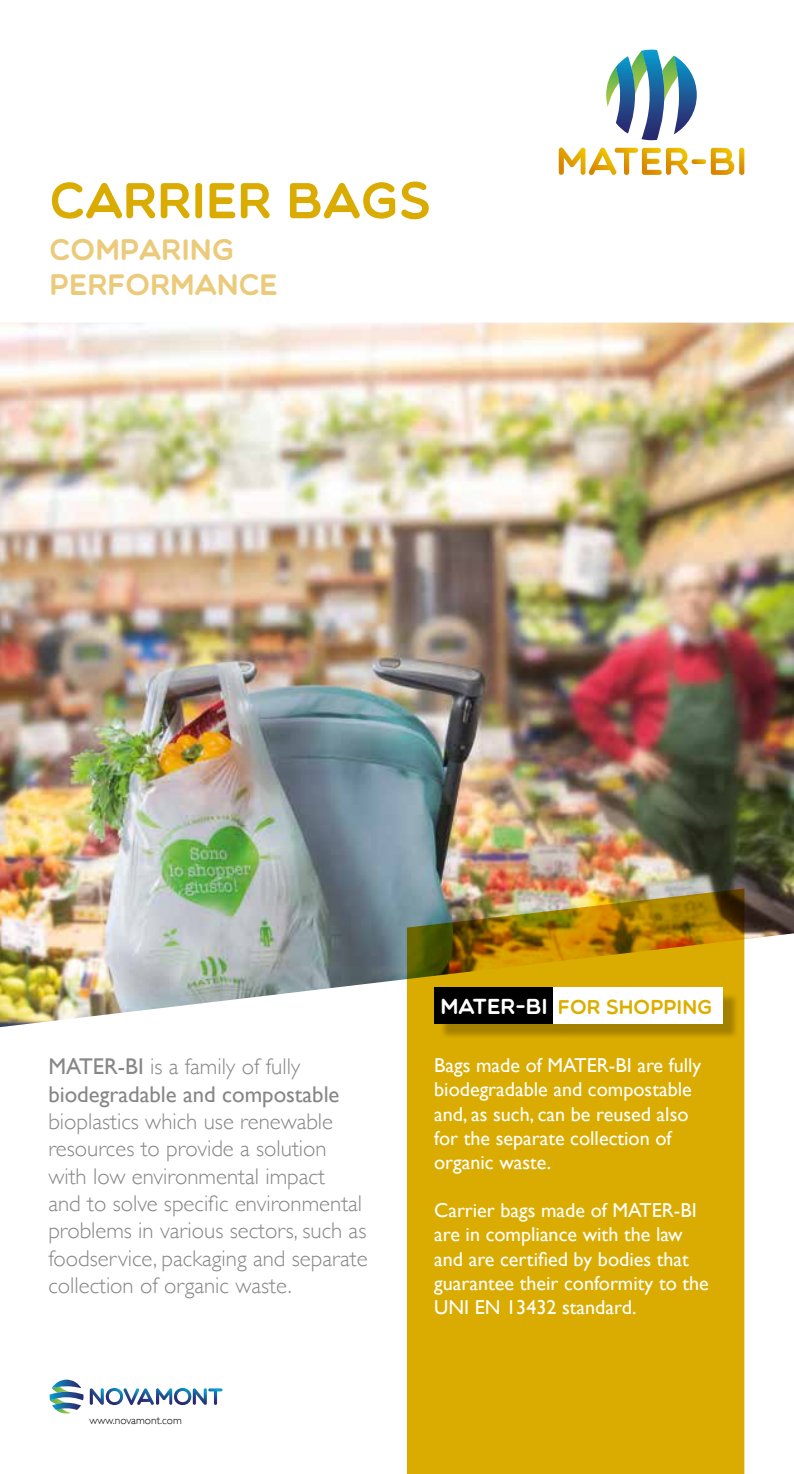
<style>
.page{position:relative;width:794px;height:1474px;background:#fff}
.page>*{position:absolute;margin:0;border:0;box-sizing:border-box;transform-origin:0 0}
.t1{font:50.75px "Multicolore";color:#daab00}
.t2{font:29.75px/35px "Multicolore";color:#ebcb7b}
.t3{font:300 22.75px/27.3px "Gill Sans";color:#878787}
.t4{font:22.75px/27.3px "Gill Sans";color:#878787}
.t5{font:21.88px "Multicolore";color:#fff}
.t6{font:20.12px/24.2px "Gill Sans";color:#fff}
.t7{font:20.12px "Multicolore";color:#ddae00}
.t8{font:300 11.38px "Gill Sans";color:#000}
.s1{font-weight:300}
</style>
<div class="page">
<img style="left:0;top:322px;width:794px;height:705px">
<svg style="left:407px;top:888px;width:337px;height:585px;background:#d2a505"></svg>
<div style="left:439px;top:992px;width:130px;height:47px;background:#000;opacity:.25"></div>
<div style="left:434px;top:987px;width:119px;height:36px;background:#000"></div>
<div style="left:558px;top:992px;width:180px;height:47px;background:#000;opacity:.25"></div>
<div style="left:553px;top:987px;width:170px;height:36px;background:#fff"></div>
<svg style="left:606px;top:50px;width:91px;height:90px"></svg>
<svg style="left:559px;top:147px;width:185px;height:28px"></svg>
<svg style="left:90px;top:1387px;width:132px;height:18px"></svg>
<svg style="left:50px;top:1379px;width:33px;height:34px"></svg>
<h1 class="t1" style="left:50px;top:170px;width:383px">CARRIER BAGS</h1>
<h2 class="t2" style="left:50px;top:231px;width:230px">COMPARING<br>PERFORMANCE</h2>
<p class="t5" style="left:440px;top:993px;width:109px">MATER-BI</p>
<p class="t7" style="left:558px;top:995px;width:156px">FOR SHOPPING</p>
<p class="t4" style="left:48px;top:1052px;width:293px">MATER-BI <span class="s1">is a family of fully </span>biodegradable and compostable</p>
<p class="t3" style="left:48px;top:1106px;width:321px">bioplastics which use renewable resources to provide a solution with low environmental impact<br>and to solve specific environmental problems in various sectors, such as foodservice, packaging and separate collection of organic waste.</p>
<p class="t8" style="left:89px;top:1411px;width:94px">www.novamont.com</p>
<p class="t6" style="left:434px;top:1053px;width:269px">Bags made of MATER-BI are fully biodegradable and compostable and, as such, can be reused also for the separate collection of organic waste.</p>
<p class="t6" style="left:434px;top:1198px;width:276px">Carrier bags made of MATER-BI are in compliance with the law and are certified by bodies that guarantee their conformity to the<br>UNI EN 13432 standard.</p>
</div>
